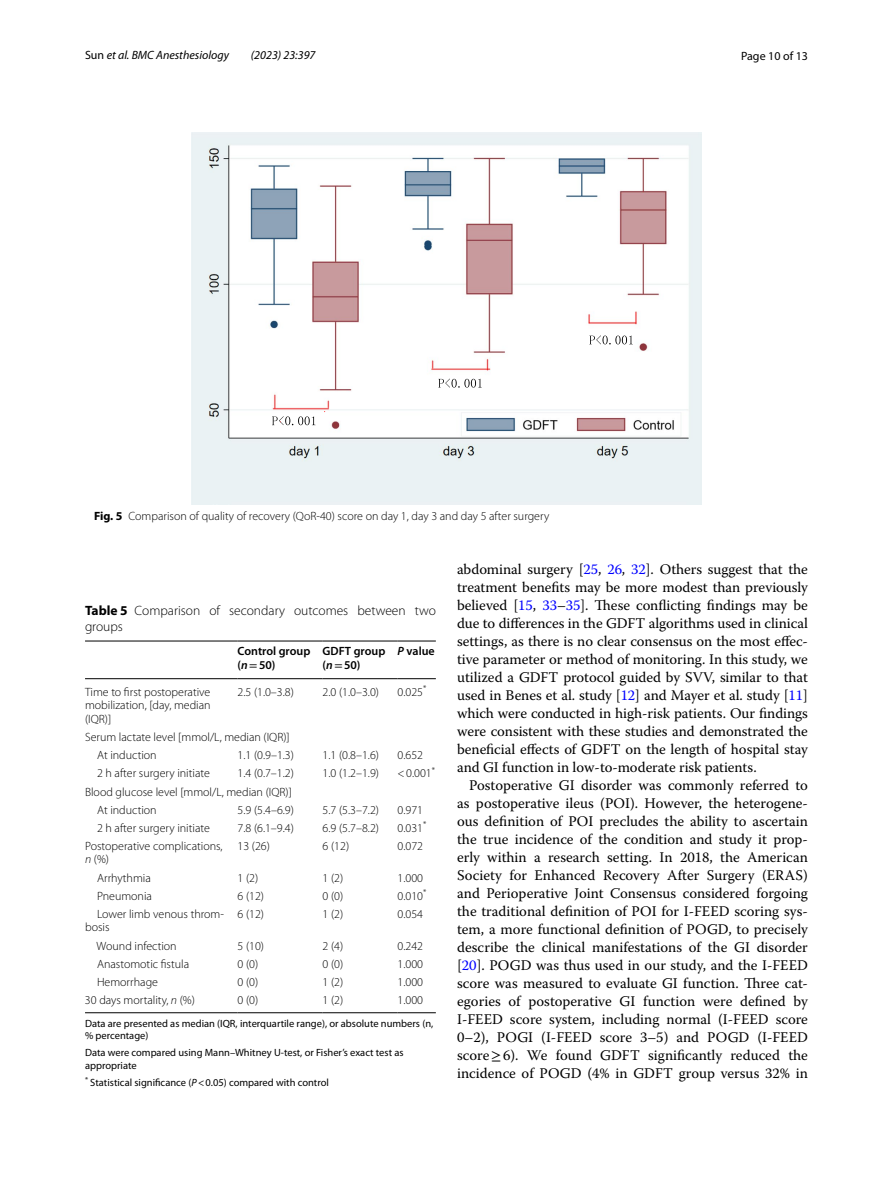
<style>
.page{position:relative;width:893px;height:1187px;background:#fff}
.page>*{position:absolute;margin:0;border:0;box-sizing:border-box;transform-origin:0 0}
.t1{font:14.7px/18px "Warnock Pro";color:#000;text-align:justify}
.t2{font:300 13.5px/16.5px "Myriad Pro";color:#000}
.t3{font:300 12px/13.5px "Myriad Pro";color:#000}
.t4{font:600 12px/13.5px "Myriad Pro";color:#000}
.t5{font:italic 12px "Myriad Pro";color:#000}
.t6{font:12px "Myriad Pro";color:#000}
.t7{font:10.5px/12.8px "Myriad Pro";color:#000}
.s1{font-style:normal}
.s2{font-weight:700}
.s3{font-style:italic}
.s4{font-family:"STIX";font-weight:400}
.s5{color:#00f}
.s6{font-family:"STIX"}
</style>
<div class="page">
<img style="left:191px;top:133px;width:511px;height:371px">
<svg style="left:438px;top:378px;width:44px;height:9px"></svg>
<svg style="left:589px;top:335px;width:44px;height:9px"></svg>
<svg style="left:272px;top:416px;width:43px;height:9px"></svg>
<hr style="left:85px;top:640px;width:153px;height:1px;background:#000">
<hr style="left:85px;top:678px;width:153px;height:1px;background:#000">
<hr style="left:238px;top:640px;width:85px;height:1px;background:#000">
<hr style="left:238px;top:678px;width:85px;height:1px;background:#000">
<hr style="left:323px;top:640px;width:75px;height:1px;background:#000">
<hr style="left:323px;top:678px;width:75px;height:1px;background:#000">
<hr style="left:398px;top:640px;width:38px;height:1px;background:#000">
<hr style="left:398px;top:678px;width:38px;height:1px;background:#000">
<hr style="left:85px;top:1012px;width:153px;height:1px;background:#000">
<hr style="left:238px;top:1012px;width:85px;height:1px;background:#000">
<hr style="left:323px;top:1012px;width:75px;height:1px;background:#000">
<hr style="left:398px;top:1012px;width:38px;height:1px;background:#000">
<p class="t5" style="left:85px;top:48px;width:145px"><span class="s1">Sun</span> et al. BMC Anesthesiology</p>
<p class="t5" style="left:251px;top:48px;width:66px">(2023) 23:397</p>
<p class="t6" style="left:741px;top:48px;width:68px">Page 10 of 13</p>
<p class="t3" style="left:94px;top:509px;width:457px"><span class="s2">Fig. 5</span> Comparison of quality of recovery (QoR-40) score on day 1, day 3 and day 5 after surgery</p>
<p class="t2" style="left:85px;top:602px;width:352px"><span class="s2">Table 5</span> Comparison of secondary outcomes between two groups</p>
<p class="t4" style="left:238px;top:644px;width:74px">Control group (<span class="s3">n</span><span class="s4">=</span>50)</p>
<p class="t4" style="left:323px;top:644px;width:64px">GDFT group (<span class="s3">n</span><span class="s4">=</span>50)</p>
<p class="t4" style="left:398px;top:644px;width:39px"><span class="s3">P</span> value</p>
<p class="t3" style="left:85px;top:685px;width:127px;text-align:justify">Time to first postoperative mobilization, [day, median (IQR)]</p>
<p class="t3" style="left:238px;top:685px;width:58px">2.5 (1.0–3.8)</p>
<p class="t3" style="left:323px;top:685px;width:58px">2.0 (1.0–3.0)</p>
<p class="t3" style="left:398px;top:685px;width:30px">0.025<sup>*</sup></p>
<p class="t3" style="left:97px;top:728px;width:194px;line-height:18.1px;text-indent:-12px">Serum lactate level [mmol/L, median (IQR)]<br>At induction</p>
<p class="t3" style="left:238px;top:748px;width:58px">1.1 (0.9–1.3)</p>
<p class="t3" style="left:323px;top:748px;width:58px">1.1 (0.8–1.6)</p>
<p class="t3" style="left:398px;top:748px;width:27px">0.652</p>
<p class="t3" style="left:97px;top:766px;width:114px">2 h after surgery initiate</p>
<p class="t3" style="left:238px;top:766px;width:58px">1.4 (0.7–1.2)</p>
<p class="t3" style="left:323px;top:766px;width:58px">1.0 (1.2–1.9)</p>
<p class="t3" style="left:398px;top:766px;width:39px">&lt;0.001<sup>*</sup></p>
<p class="t3" style="left:97px;top:782px;width:196px;line-height:18.1px;text-indent:-12px">Blood glucose level [mmol/L, median (IQR)]<br>At induction</p>
<p class="t3" style="left:238px;top:803px;width:58px">5.9 (5.4–6.9)</p>
<p class="t3" style="left:323px;top:803px;width:58px">5.7 (5.3–7.2)</p>
<p class="t3" style="left:398px;top:803px;width:27px">0.971</p>
<p class="t3" style="left:97px;top:821px;width:114px">2 h after surgery initiate</p>
<p class="t3" style="left:238px;top:821px;width:58px">7.8 (6.1–9.4)</p>
<p class="t3" style="left:323px;top:821px;width:58px">6.9 (5.7–8.2)</p>
<p class="t3" style="left:398px;top:821px;width:30px">0.031<sup>*</sup></p>
<p class="t3" style="left:85px;top:839px;width:139px">Postoperative complications, <span class="s3">n</span> (%)</p>
<p class="t3" style="left:238px;top:839px;width:34px">13 (26)</p>
<p class="t3" style="left:323px;top:839px;width:28px">6 (12)</p>
<p class="t3" style="left:398px;top:839px;width:27px">0.072</p>
<p class="t3" style="left:97px;top:871px;width:55px">Arrhythmia</p>
<p class="t3" style="left:238px;top:871px;width:22px">1 (2)</p>
<p class="t3" style="left:323px;top:871px;width:22px">1 (2)</p>
<p class="t3" style="left:398px;top:871px;width:27px">1.000</p>
<p class="t3" style="left:97px;top:889px;width:56px">Pneumonia</p>
<p class="t3" style="left:238px;top:889px;width:28px">6 (12)</p>
<p class="t3" style="left:323px;top:889px;width:22px">0 (0)</p>
<p class="t3" style="left:398px;top:889px;width:30px">0.010<sup>*</sup></p>
<p class="t3" style="left:85px;top:907px;width:140px;text-indent:12px">Lower limb venous throm&shy;bosis</p>
<p class="t3" style="left:238px;top:907px;width:28px">6 (12)</p>
<p class="t3" style="left:323px;top:907px;width:22px">1 (2)</p>
<p class="t3" style="left:398px;top:907px;width:27px">0.054</p>
<p class="t3" style="left:97px;top:939px;width:82px">Wound infection</p>
<p class="t3" style="left:238px;top:939px;width:28px">5 (10)</p>
<p class="t3" style="left:323px;top:939px;width:22px">2 (4)</p>
<p class="t3" style="left:398px;top:939px;width:27px">0.242</p>
<p class="t3" style="left:97px;top:957px;width:94px">Anastomotic fistula</p>
<p class="t3" style="left:238px;top:957px;width:22px">0 (0)</p>
<p class="t3" style="left:323px;top:957px;width:22px">0 (0)</p>
<p class="t3" style="left:398px;top:957px;width:27px">1.000</p>
<p class="t3" style="left:97px;top:975px;width:63px">Hemorrhage</p>
<p class="t3" style="left:238px;top:975px;width:22px">0 (0)</p>
<p class="t3" style="left:323px;top:975px;width:22px">1 (2)</p>
<p class="t3" style="left:398px;top:975px;width:27px">1.000</p>
<p class="t3" style="left:85px;top:993px;width:111px">30 days mortality, <span class="s3">n</span> (%)</p>
<p class="t3" style="left:238px;top:993px;width:22px">0 (0)</p>
<p class="t3" style="left:323px;top:993px;width:22px">1 (2)</p>
<p class="t3" style="left:398px;top:993px;width:27px">1.000</p>
<p class="t7" style="left:85px;top:1016px;width:350px">Data are presented as median (IQR, interquartile range), or absolute numbers (n, % percentage)</p>
<p class="t7" style="left:85px;top:1046px;width:320px">Data were compared using Mann–Whitney U-test, or Fisher’s exact test as appropriate</p>
<p class="t7" style="left:85px;top:1075px;width:245px"><sup>*</sup> Statistical significance (<span class="s3">P</span>&lt;0.05) compared with control</p>
<p class="t1" style="left:457px;top:560px;width:352px">abdominal surgery [<span class="s5">25</span>, <span class="s5">26</span>, <span class="s5">32</span>]. Others suggest that the treatment benefits may be more modest than previously believed [<span class="s5">15</span>, <span class="s5">33</span>–<span class="s5">35</span>]. These conflicting findings may be due to differences in the GDFT algorithms used in clinical settings, as there is no clear consensus on the most effec&shy;tive parameter or method of monitoring. In this study, we utilized a GDFT protocol guided by SVV, similar to that used in Benes et al. study [<span class="s5">12</span>] and Mayer et al. study [<span class="s5">11</span>] which were conducted in high-risk patients. Our findings were consistent with these studies and demonstrated the beneficial effects of GDFT on the length of hospital stay and GI function in low-to-moderate risk patients.</p>
<p class="t1" style="left:457px;top:776px;width:352px;text-indent:12px">Postoperative GI disorder was commonly referred to as postoperative ileus (POI). However, the heterogene&shy;ous definition of POI precludes the ability to ascertain the true incidence of the condition and study it prop&shy;erly within a research setting. In 2018, the American Society for Enhanced Recovery After Surgery (ERAS) and Perioperative Joint Consensus considered forgoing the traditional definition of POI for I-FEED scoring sys&shy;tem, a more functional definition of POGD, to precisely describe the clinical manifestations of the GI disorder [<span class="s5">20</span>]. POGD was thus used in our study, and the I-FEED score was measured to evaluate GI function. Three cat&shy;egories of postoperative GI function were defined by I-FEED score system, including normal (I-FEED score 0–2), POGI (I-FEED score 3–5) and POGD (I-FEED score<span class="s6">≥</span>6). We found GDFT significantly reduced the incidence of POGD (4% in GDFT group versus 32% in</p>
</div>
